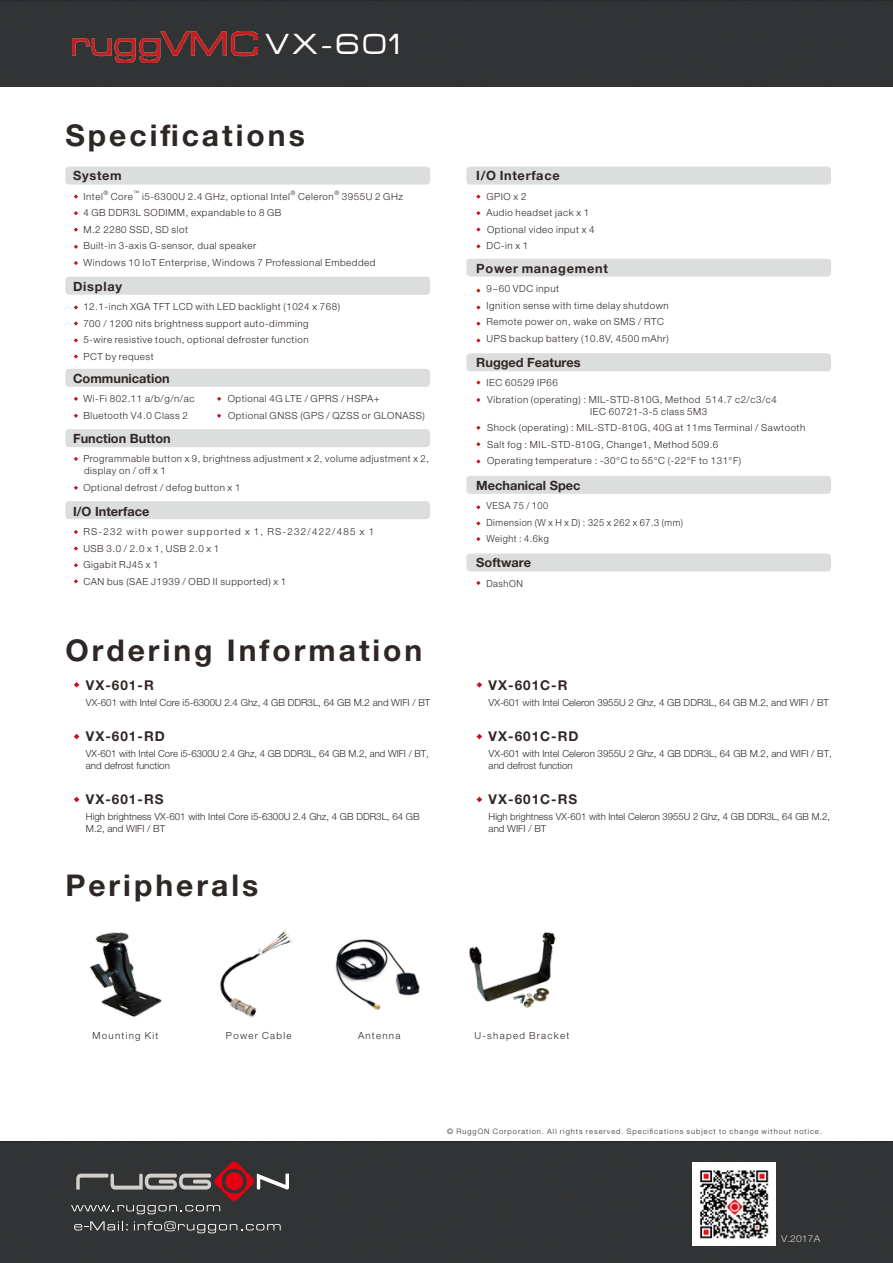
<style>
.page{position:relative;width:893px;height:1263px;background:#fff}
.page>*{position:absolute;margin:0;border:0;box-sizing:border-box;transform-origin:0 0}
.t1{font:31.5px "Acens";color:#fff}
.t2{font:700 30px "Helvetica Neue LT Pro";letter-spacing:.1em;color:#2f2725}
.t3{font:700 13.5px "Helvetica Neue LT Pro";letter-spacing:.075em;color:#2f2725}
.t4{font:700 12.75px "Helvetica Neue LT Pro";color:#2f2725}
.t5{font:700 12.75px "Helvetica Neue LT Pro";letter-spacing:.055em;color:#2f2725}
.t6{font:300 9.75px/16.5px "Helvetica Neue LT Pro";letter-spacing:.055em;color:#2f2725}
.t7{font:300 9.75px/12px "Helvetica Neue LT Pro";color:#2f2725}
.t8{font:300 9.75px/16.5px "Helvetica Neue LT Pro";letter-spacing:.055em;color:#2f2725;scale:.94 1}
.t9{font:300 9.75px "Helvetica Neue LT Pro";letter-spacing:.13em;color:#2f2725}
.t10{font:300 9.45px "Helvetica Neue LT Pro";color:#d2cfcb;scale:1.11 1}
.t11{font:300 7.5px "Helvetica Neue LT Pro";letter-spacing:.13em;color:#2f2725}
.t12{font:300 6px "Helvetica Neue LT Pro";color:#2f2725}
</style>
<div class="page">
<div style="left:0;top:0;width:892px;height:86px;background:#323334"></div>
<img style="left:73px;top:32px;width:185px;height:30px">
<div style="left:0;top:1142px;width:892px;height:121px;background:#313334"></div>
<svg style="left:71px;top:1162px;width:218px;height:52px;background:#534748"></svg>
<svg style="left:74px;top:1221px;width:54px;height:10px"></svg>
<svg style="left:134px;top:1221px;width:147px;height:12px;background:#535455"></svg>
<img style="left:692px;top:1162px;width:83px;height:84px">
<div style="left:466px;top:554px;width:365px;height:18px;background:#dcdddd;border-radius:4px"></div>
<div style="left:65px;top:501px;width:365px;height:18px;background:#dcdddd;border-radius:4px"></div>
<div style="left:65px;top:277px;width:365px;height:18px;background:#dcdddd;border-radius:4px"></div>
<div style="left:65px;top:369px;width:365px;height:18px;background:#dcdddd;border-radius:4px"></div>
<div style="left:65px;top:429px;width:365px;height:18px;background:#dcdddd;border-radius:4px"></div>
<div style="left:466px;top:259px;width:365px;height:18px;background:#dcdddd;border-radius:4px"></div>
<div style="left:466px;top:353px;width:365px;height:18px;background:#dcdddd;border-radius:4px"></div>
<div style="left:466px;top:476px;width:365px;height:18px;background:#dcdddd;border-radius:4px"></div>
<div style="left:466px;top:167px;width:365px;height:18px;background:#dcdddd;border-radius:4px"></div>
<div style="left:65px;top:167px;width:365px;height:18px;background:#dcdddd;border-radius:4px"></div>
<svg style="left:74px;top:195px;width:4px;height:4px"></svg>
<svg style="left:74px;top:211px;width:4px;height:4px"></svg>
<svg style="left:74px;top:228px;width:4px;height:4px"></svg>
<svg style="left:74px;top:245px;width:4px;height:4px"></svg>
<svg style="left:74px;top:261px;width:4px;height:4px"></svg>
<svg style="left:74px;top:305px;width:4px;height:5px"></svg>
<svg style="left:74px;top:321px;width:4px;height:5px"></svg>
<svg style="left:74px;top:338px;width:4px;height:5px"></svg>
<svg style="left:74px;top:397px;width:4px;height:4px"></svg>
<svg style="left:74px;top:414px;width:4px;height:4px"></svg>
<svg style="left:217px;top:397px;width:4px;height:4px"></svg>
<svg style="left:217px;top:414px;width:4px;height:4px"></svg>
<svg style="left:74px;top:457px;width:4px;height:4px"></svg>
<svg style="left:74px;top:486px;width:4px;height:4px"></svg>
<svg style="left:476px;top:227px;width:4px;height:5px"></svg>
<svg style="left:74px;top:579px;width:4px;height:5px"></svg>
<svg style="left:74px;top:530px;width:4px;height:4px"></svg>
<svg style="left:74px;top:546px;width:4px;height:5px"></svg>
<svg style="left:74px;top:563px;width:4px;height:4px"></svg>
<img style="left:89px;top:932px;width:73px;height:85px">
<img style="left:219px;top:930px;width:74px;height:87px">
<img style="left:335px;top:939px;width:85px;height:72px">
<svg style="left:74px;top:682px;width:5px;height:6px"></svg>
<svg style="left:74px;top:734px;width:5px;height:5px"></svg>
<svg style="left:476px;top:195px;width:4px;height:4px"></svg>
<svg style="left:476px;top:211px;width:4px;height:4px"></svg>
<svg style="left:476px;top:288px;width:4px;height:5px"></svg>
<svg style="left:476px;top:305px;width:4px;height:5px"></svg>
<svg style="left:476px;top:322px;width:4px;height:4px"></svg>
<svg style="left:476px;top:338px;width:4px;height:5px"></svg>
<svg style="left:476px;top:380px;width:4px;height:5px"></svg>
<svg style="left:476px;top:398px;width:4px;height:4px"></svg>
<svg style="left:476px;top:426px;width:4px;height:4px"></svg>
<svg style="left:476px;top:442px;width:4px;height:4px"></svg>
<svg style="left:476px;top:505px;width:4px;height:4px"></svg>
<svg style="left:476px;top:521px;width:4px;height:5px"></svg>
<svg style="left:476px;top:537px;width:4px;height:4px"></svg>
<svg style="left:476px;top:581px;width:4px;height:4px"></svg>
<svg style="left:476px;top:244px;width:4px;height:4px"></svg>
<svg style="left:74px;top:354px;width:4px;height:5px"></svg>
<svg style="left:74px;top:797px;width:5px;height:5px"></svg>
<svg style="left:476px;top:682px;width:6px;height:6px"></svg>
<svg style="left:476px;top:734px;width:6px;height:5px"></svg>
<svg style="left:476px;top:797px;width:6px;height:5px"></svg>
<img style="left:469px;top:932px;width:87px;height:76px">
<svg style="left:476px;top:459px;width:4px;height:5px"></svg>
<h1 class="t1" style="left:265px;top:28px;width:136px">VX-601</h1>
<h2 class="t2" style="left:65px;top:117px;width:241px">Specifications</h2>
<h3 class="t4" style="left:73px;top:168px;width:50px">System</h3>
<p class="t6" style="left:83px;top:188px;width:21px">Intel</p>
<p class="t12" style="left:103px;top:190px;width:6px">®</p>
<p class="t6" style="left:111px;top:188px;width:24px">Core</p>
<p class="t6" style="left:142px;top:188px;width:149px">i5-6300U 2.4 GHz, optional Intel</p>
<p class="t12" style="left:290px;top:190px;width:6px">®</p>
<p class="t6" style="left:298px;top:188px;width:37px">Celeron</p>
<p class="t12" style="left:334px;top:190px;width:6px">®</p>
<p class="t6" style="left:342px;top:188px;width:63px">3955U 2 GHz</p>
<p class="t6" style="left:83px;top:205px;width:293px">4 GB DDR3L SODIMM, expandable to 8 GB<br>M.2 2280 SSD, SD slot<br>Built-in 3-axis G-sensor, dual speaker<br>Windows 10 IoT Enterprise, Windows 7 Professional Embedded</p>
<h3 class="t5" style="left:73px;top:278px;width:50px">Display</h3>
<p class="t6" style="left:83px;top:298px;width:258px">12.1-inch XGA TFT LCD with LED backlight (1024 x 768)<br>700 / 1200 nits brightness support auto-dimming<br>5-wire resistive touch, optional defroster function<br>PCT by request</p>
<h3 class="t4" style="left:73px;top:370px;width:98px">Communication</h3>
<p class="t6" style="left:83px;top:391px;width:112px">Wi-Fi 802.11 a/b/g/n/ac</p>
<p class="t6" style="left:228px;top:391px;width:153px">Optional 4G LTE / GPRS / HSPA+</p>
<p class="t6" style="left:83px;top:407px;width:106px">Bluetooth V4.0 Class 2</p>
<p class="t6" style="left:228px;top:407px;width:198px">Optional GNSS (GPS / QZSS or GLONASS)</p>
<h3 class="t4" style="left:73px;top:430px;width:99px">Function Button</h3>
<p class="t6" style="left:83px;top:453px;width:347px;line-height:12px">Programmable button x 9, brightness adjustment x 2, volume adjustment x 2, display on / off x 1</p>
<p class="t6" style="left:83px;top:479px;width:159px">Optional defrost / defog button x 1</p>
<h3 class="t4" style="left:73px;top:503px;width:78px">I/O Interface</h3>
<p class="t6" style="left:83px;top:523px;width:292px">RS-232 with power supported x 1, RS-232/422/485 x 1<br>USB 3.0 / 2.0 x 1, USB 2.0 x 1<br>Gigabit RJ45 x 1<br>CAN bus (SAE J1939 / OBD II supported) x 1</p>
<p class="t12" style="left:133px;top:190px;width:7px">™</p>
<h2 class="t2" style="left:65px;top:631px;width:358px">Ordering Information</h2>
<h3 class="t3" style="left:86px;top:676px;width:69px">VX-601-R</h3>
<p class="t7" style="left:86px;top:696px;width:346px">VX-601 with Intel Core i5-6300U 2.4 Ghz, 4 GB DDR3L, 64 GB M.2 and WIFI / BT</p>
<h3 class="t3" style="left:86px;top:727px;width:80px">VX-601-RD</h3>
<p class="t7" style="left:86px;top:747px;width:344px">VX-601 with Intel Core i5-6300U 2.4 Ghz, 4 GB DDR3L, 64 GB M.2, and WIFI / BT, and defrost function</p>
<h3 class="t3" style="left:86px;top:790px;width:79px">VX-601-RS</h3>
<p class="t7" style="left:86px;top:810px;width:335px">High brightness VX-601 with Intel Core i5-6300U 2.4 Ghz, 4 GB DDR3L, 64 GB<br>M.2, and WIFI / BT</p>
<h2 class="t2" style="left:65px;top:866px;width:194px">Peripherals</h2>
<h3 class="t5" style="left:476px;top:168px;width:85px">I/O Interface</h3>
<p class="t6" style="left:486px;top:188px;width:109px">GPIO x 2<br>Audio headset jack x 1<br>Optional video input x 4<br>DC-in x 1</p>
<h3 class="t5" style="left:476px;top:260px;width:133px">Power management</h3>
<p class="t6" style="left:486px;top:280px;width:184px">9~60 VDC input<br>Ignition sense with time delay shutdown<br>Remote power on, wake on SMS / RTC<br>UPS backup battery (10.8V, 4500 mAhr)</p>
<h3 class="t4" style="left:476px;top:354px;width:106px">Rugged Features</h3>
<p class="t6" style="left:486px;top:374px;width:292px">IEC 60529 IP66<br>Vibration (operating) : MIL-STD-810G, Method 514.7 c2/c3/c4</p>
<p class="t6" style="left:487px;top:403px;width:320px;text-indent:103px">IEC 60721-3-5 class 5M3<br>Shock (operating) : MIL-STD-810G, 40G at 11ms Terminal / Sawtooth Salt fog : MIL-STD-810G, Change1, Method 509.6<br>Operating temperature : -30°C to 55°C (-22°F to 131°F)</p>
<h3 class="t4" style="left:476px;top:477px;width:106px">Mechanical Spec</h3>
<p class="t8" style="left:486px;top:497px;width:211px">VESA 75 / 100<br>Dimension (W x H x D) : 325 x 262 x 67.3 (mm)<br>Weight : 4.6kg</p>
<h3 class="t4" style="left:476px;top:555px;width:56px">Software</h3>
<p class="t8" style="left:486px;top:575px;width:40px">DashON</p>
<h3 class="t3" style="left:488px;top:676px;width:80px">VX-601C-R</h3>
<p class="t7" style="left:488px;top:696px;width:342px">VX-601 with Intel Celeron 3955U 2 Ghz, 4 GB DDR3L, 64 GB M.2, and WIFI / BT</p>
<h3 class="t3" style="left:488px;top:727px;width:91px">VX-601C-RD</h3>
<p class="t7" style="left:488px;top:747px;width:344px">VX-601 with Intel Celeron 3955U 2 Ghz, 4 GB DDR3L, 64 GB M.2, and WIFI / BT, and defrost function</p>
<h3 class="t3" style="left:488px;top:790px;width:90px">VX-601C-RS</h3>
<p class="t7" style="left:488px;top:810px;width:343px">High brightness VX-601 with Intel Celeron 3955U 2 Ghz, 4 GB DDR3L, 64 GB M.2, and WIFI / BT</p>
<p class="t9" style="left:92px;top:1029px;width:68px">Mounting Kit</p>
<p class="t9" style="left:226px;top:1029px;width:67px">Power Cable</p>
<p class="t9" style="left:358px;top:1029px;width:44px">Antenna</p>
<p class="t9" style="left:474px;top:1029px;width:96px">U-shaped Bracket</p>
<p class="t11" style="left:447px;top:1127px;width:376px">© RuggON Corporation. All rights reserved. Specifications subject to change without notice.</p>
<p class="t10" style="left:781px;top:1232px;width:37px">V.2017A</p>
</div>
